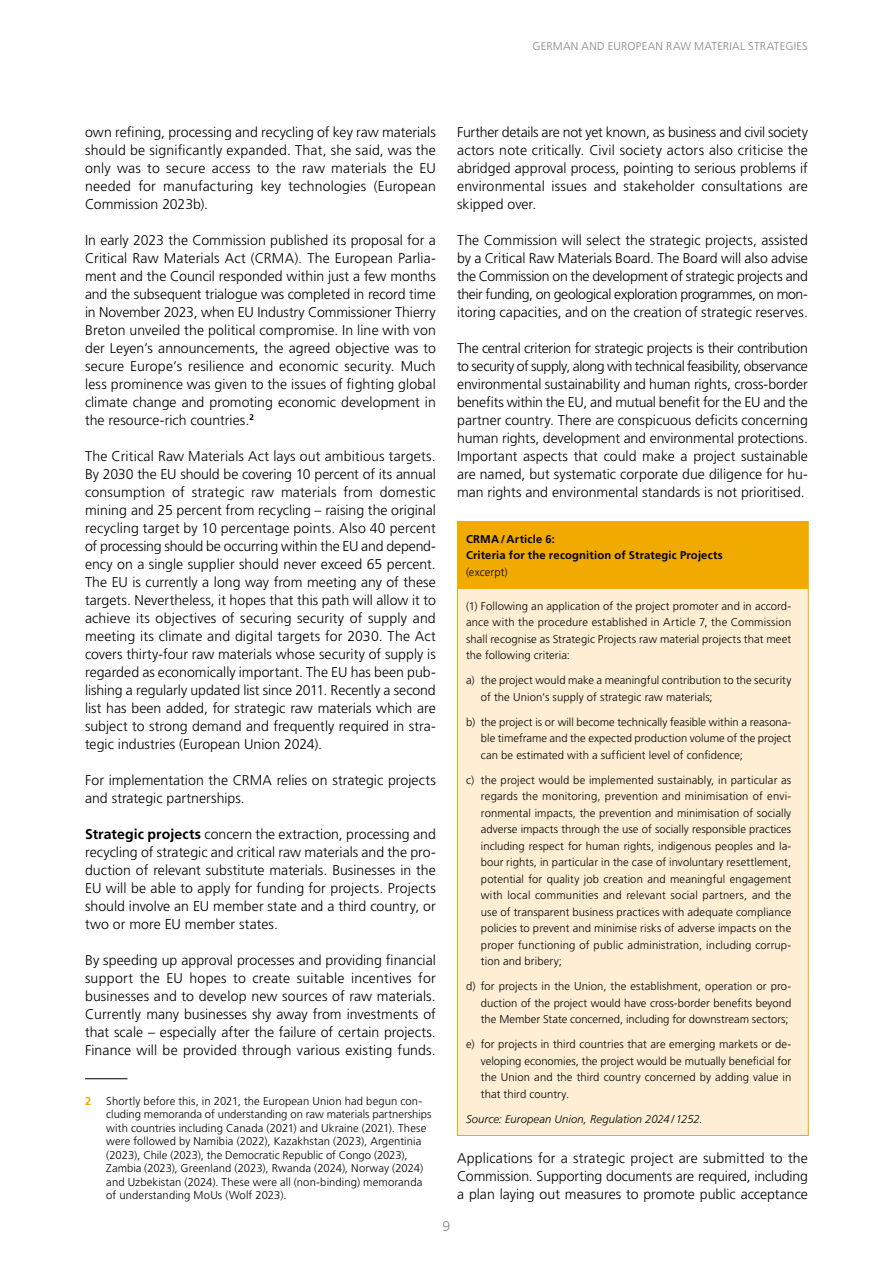
<style>
.page{position:relative;width:893px;height:1263px;background:#fff}
.page>*{position:absolute;margin:0;border:0;box-sizing:border-box;transform-origin:0 0}
.t1{font:300 14.1px/18px "Frutiger LT Pro";color:#000;text-align:justify}
.t2{font:300 14.1px "Frutiger LT Pro";color:#878787}
.t3{font:300 11.25px/16.5px "Frutiger LT Pro";letter-spacing:.005em;color:#000;text-align:justify}
.t4{font:700 11.25px/16.5px "Frutiger LT Pro";letter-spacing:.015em;color:#000}
.t5{font:italic 300 11.25px "Frutiger LT Pro";letter-spacing:.005em;color:#000}
.t6{font:300 11.25px "Frutiger LT Pro";letter-spacing:.025em;color:#878787}
.t7{font:700 11.25px "Frutiger LT Pro";color:#f0aa00}
.s1{font-weight:700}
</style>
<div class="page">
<hr style="left:85px;top:1078px;width:43px;height:1px;background:#000">
<div style="left:457px;top:521px;width:351px;height:67px;background:#f0aa00"></div>
<div style="left:457px;top:588px;width:351px;height:547px;background:#fdeed4"></div>
<hr style="left:457px;top:521px;width:352px;height:1px;background:#f0aa00">
<hr style="left:808px;top:522px;width:1px;height:66px;background:#f0aa00">
<hr style="left:457px;top:588px;width:352px;height:1px;background:#f0aa00">
<hr style="left:457px;top:589px;width:1px;height:546px;background:#f0aa00">
<hr style="left:808px;top:589px;width:1px;height:546px;background:#f0aa00">
<hr style="left:457px;top:1135px;width:352px;height:1px;background:#f0aa00">
<p class="t6" style="left:532px;top:40px;width:277px">GERMAN AND EUROPEAN RAW MATERIAL STRATEGIES</p>
<p class="t1" style="left:85px;top:123px;width:352px">own refining, processing and recycling of key raw materials should be significantly expanded. That, she said, was the only was to secure access to the raw materials the EU needed for manufacturing key technologies (European Commission 2023b).</p>
<p class="t1" style="left:85px;top:231px;width:352px">In early 2023 the Commission published its proposal for a Critical Raw Materials Act (CRMA). The European Parlia&shy;ment and the Council responded within just a few months and the subsequent trialogue was completed in record time in November 2023, when EU Industry Commissioner Thierry Breton unveiled the political compromise. In line with von der Leyen’s announcements, the agreed objective was to secure Europe’s resilience and economic security. Much less prominence was given to the issues of fighting global climate change and promoting economic development in the resource-rich countries.<sup>2</sup></p>
<p class="t1" style="left:85px;top:447px;width:352px">The Critical Raw Materials Act lays out ambitious targets.<br>By 2030 the EU should be covering 10 percent of its annual consumption of strategic raw materials from domestic mining and 25 percent from recycling – raising the original recycling target by 10 percentage points. Also 40 percent of processing should be occurring within the EU and depend&shy;ency on a single supplier should never exceed 65 percent.<br>The EU is currently a long way from meeting any of these targets. Nevertheless, it hopes that this path will allow it to achieve its objectives of securing security of supply and meeting its climate and digital targets for 2030. The Act covers thirty-four raw materials whose security of supply is regarded as economically important. The EU has been pub&shy;lishing a regularly updated list since 2011. Recently a second list has been added, for strategic raw materials which are subject to strong demand and frequently required in stra&shy;tegic industries (European Union 2024).</p>
<p class="t1" style="left:85px;top:771px;width:352px">For implementation the CRMA relies on strategic projects and strategic partnerships.</p>
<p class="t1" style="left:85px;top:825px;width:352px"><span class="s1">Strategic projects</span> concern the extraction, processing and recycling of strategic and critical raw materials and the pro&shy;duction of relevant substitute materials. Businesses in the EU will be able to apply for funding for projects. Projects should involve an EU member state and a third country, or two or more EU member states.</p>
<p class="t1" style="left:85px;top:951px;width:352px">By speeding up approval processes and providing financial support the EU hopes to create suitable incentives for businesses and to develop new sources of raw materials.<br>Currently many businesses shy away from investments of that scale – especially after the failure of certain projects.<br>Finance will be provided through various existing funds.</p>
<p class="t7" style="left:85px;top:1094px;width:8px">2</p>
<p class="t3" style="left:106px;top:1094px;width:327px;line-height:13.5px;text-align:left">Shortly before this, in 2021, the European Union had begun con&shy;cluding memoranda of understanding on raw materials partnerships with countries including Canada (2021) and Ukraine (2021). These were followed by Namibia (2022), Kazakhstan (2023), Argentinia (2023), Chile (2023), the Democratic Republic of Congo (2023), Zambia (2023), Greenland (2023), Rwanda (2024), Norway (2024) and Uzbekistan (2024). These were all (non-binding) memoranda of understanding MoUs (Wolf 2023).</p>
<p class="t1" style="left:457px;top:123px;width:352px">Further details are not yet known, as business and civil society actors note critically. Civil society actors also criticise the abridged approval process, pointing to serious problems if environmental issues and stakeholder consultations are skipped over.</p>
<p class="t1" style="left:457px;top:231px;width:352px">The Commission will select the strategic projects, assisted by a Critical Raw Materials Board. The Board will also advise the Commission on the development of strategic projects and their funding, on geological exploration programmes, on mon&shy;itoring capacities, and on the creation of strategic reserves.</p>
<p class="t1" style="left:457px;top:339px;width:352px">The central criterion for strategic projects is their contribution to security of supply, along with technical feasibility, observance environmental sustainability and human rights, cross-border benefits within the EU, and mutual benefit for the EU and the partner country. There are conspicuous deficits concerning human rights, development and environmental protections.<br>Important aspects that could make a project sustainable are named, but systematic corporate due diligence for hu&shy;man rights and environmental standards is not prioritised.</p>
<p class="t4" style="left:466px;top:531px;width:258px">CRMA/Article 6:<br>Criteria for the recognition of Strategic Projects</p>
<p class="t3" style="left:466px;top:564px;width:43px">(excerpt)</p>
<p class="t3" style="left:466px;top:598px;width:327px">(1) Following an application of the project promoter and in accord&shy;ance with the procedure established in Article 7, the Commission shall recognise as Strategic Projects raw material projects that meet the following criteria:</p>
<p class="t3" style="left:481px;top:672px;width:312px;text-indent:-15px">a) the project would make a meaningful contribution to the security of the Union’s supply of strategic raw materials;</p>
<p class="t3" style="left:481px;top:714px;width:312px;text-indent:-15px">b) the project is or will become technically feasible within a reasona&shy;ble timeframe and the expected production volume of the project can be estimated with a sufficient level of confidence;</p>
<p class="t3" style="left:481px;top:772px;width:312px;text-indent:-15px">c) the project would be implemented sustainably, in particular as regards the monitoring, prevention and minimisation of envi&shy;ronmental impacts, the prevention and minimisation of socially adverse impacts through the use of socially responsible practices including respect for human rights, indigenous peoples and la&shy;bour rights, in particular in the case of involuntary resettlement, potential for quality job creation and meaningful engagement with local communities and relevant social partners, and the use of transparent business practices with adequate compliance policies to prevent and minimise risks of adverse impacts on the proper functioning of public administration, including corrup&shy;tion and bribery;</p>
<p class="t3" style="left:481px;top:978px;width:312px;text-indent:-15px">d) for projects in the Union, the establishment, operation or pro&shy;duction of the project would have cross-border benefits beyond the Member State concerned, including for downstream sectors;</p>
<p class="t3" style="left:481px;top:1036px;width:312px;text-indent:-15px">e) for projects in third countries that are emerging markets or de&shy;veloping economies, the project would be mutually beneficial for the Union and the third country concerned by adding value in that third country.</p>
<p class="t5" style="left:466px;top:1112px;width:238px">Source: European Union, Regulation 2024/1252.</p>
<p class="t1" style="left:457px;top:1149px;width:352px">Applications for a strategic project are submitted to the Commission. Supporting documents are required, including a plan laying out measures to promote public acceptance</p>
<p class="t2" style="left:443px;top:1218px;width:9px">9</p>
</div>
